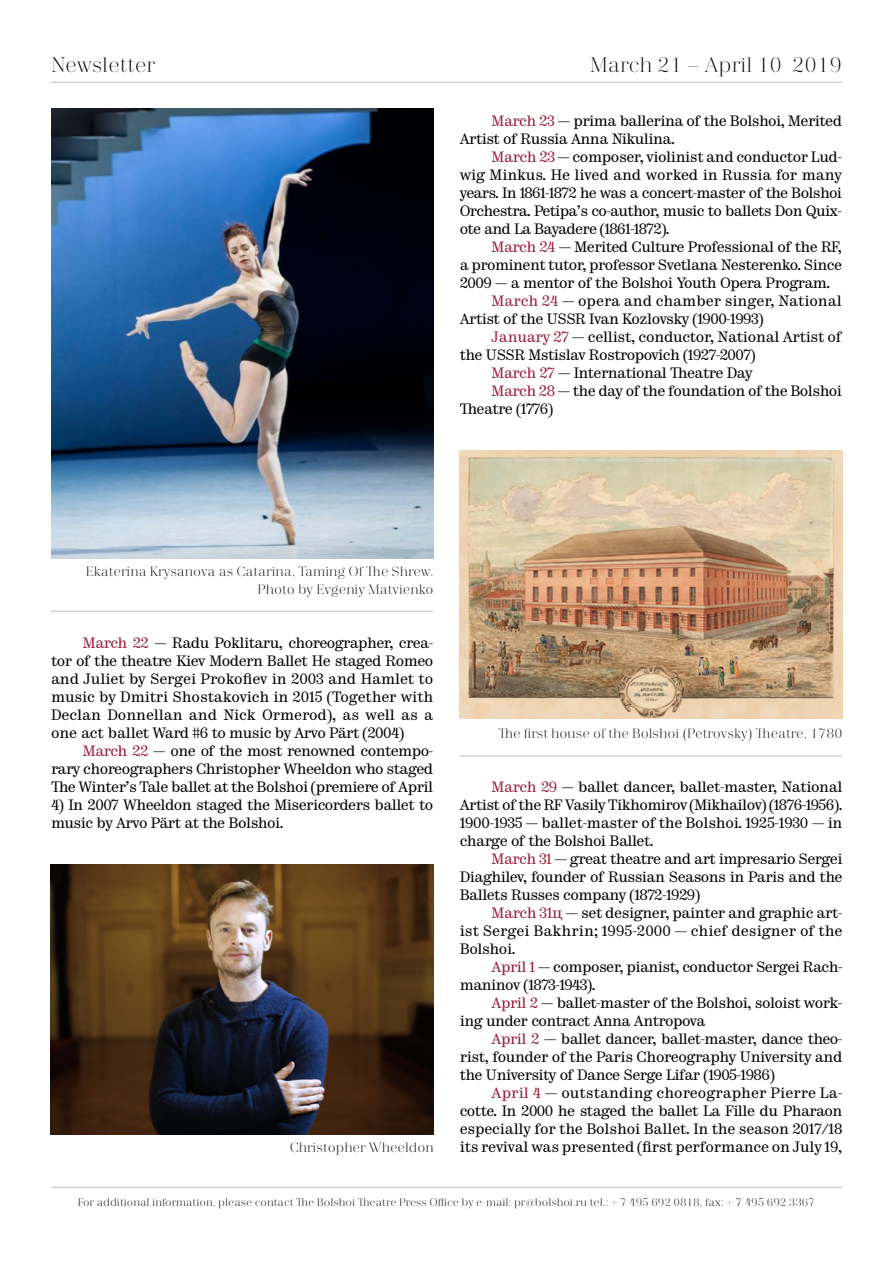
<style>
.page{position:relative;width:893px;height:1263px;background:#fff}
.page>*{position:absolute;margin:0;border:0;box-sizing:border-box;transform-origin:0 0}
.t1{font:300 21px "Trivia Serif";color:#000}
.t2{font:15px/18px "Trivia Serif 10 Demo";letter-spacing:-.035em;color:#000;text-align:justify}
.t3{font:15px "Trivia Serif 10 Demo";letter-spacing:-.015em;color:#000}
.t4{font:15px "Trivia Serif 10 Demo";color:#000}
.t5{font:300 13.5px/18px "Trivia Serif";color:#000;text-align:right}
.t6{font:300 10.95px "Trivia Serif";color:#000}
.s1{color:#981d39}
</style>
<div class="page">
<hr style="left:51px;top:81px;width:791px;height:2px;background:#d1d3d4">
<hr style="left:51px;top:1187px;width:791px;height:1px;background:#d1d3d4">
<img style="left:51px;top:108px;width:382px;height:450px">
<hr style="left:51px;top:611px;width:382px;height:1px;background:#d1d3d4">
<hr style="left:459px;top:755px;width:383px;height:2px;background:#d1d3d4">
<img style="left:51px;top:864px;width:383px;height:270px">
<img style="left:460px;top:450px;width:382px;height:269px">
<h1 class="t1" style="left:51px;top:54px;width:106px">Newsletter</h1>
<h1 class="t1" style="left:590px;top:54px;width:254px">March 21 – April 10 2019</h1>
<p class="t2" style="left:460px;top:113px;width:384px;text-indent:32px"><span class="s1">March 23</span> — prima ballerina of the Bolshoi, Merited<br>Artist of Russia Anna Nikulina.</p>
<p class="t2" style="left:460px;top:149px;width:384px;text-indent:32px"><span class="s1">March 23</span> — composer, violinist and conductor Lud&shy;wig Minkus. He lived and worked in Russia for many years. In 1861-1872 he was a concert-master of the Bolshoi Orchestra. Petipa’s co-author, music to ballets Don Quix&shy;ote and La Bayadere (1861-1872).</p>
<p class="t2" style="left:492px;top:239px;width:352px"><span class="s1">March 24</span> — Merited Culture Professional of the RF,</p>
<p class="t2" style="left:460px;top:257px;width:384px">a prominent tutor, professor Svetlana Nesterenko. Since</p>
<p class="t2" style="left:460px;top:275px;width:372px">2009 — a mentor of the Bolshoi Youth Opera Program.</p>
<p class="t4" style="left:492px;top:292px;width:352px"><span class="s1">March 24</span> — opera and chamber singer, National</p>
<p class="t2" style="left:460px;top:311px;width:305px">Artist of the USSR Ivan Kozlovsky (1900-1993)</p>
<p class="t3" style="left:492px;top:328px;width:352px"><span class="s1">January 27</span> — cellist, conductor, National Artist of</p>
<p class="t2" style="left:460px;top:347px;width:297px">the USSR Mstislav Rostropovich (1927-2007)</p>
<p class="t2" style="left:492px;top:365px;width:262px"><span class="s1">March 27</span> — International Theatre Day</p>
<p class="t2" style="left:492px;top:383px;width:352px"><span class="s1">March 28</span> — the day of the foundation of the Bolshoi</p>
<p class="t2" style="left:460px;top:401px;width:95px">Theatre (1776)</p>
<p class="t5" style="left:86px;top:563px;width:349px">Ekaterina Krysanova as Catarina, Taming Of The Shrew.<br>Photo by Evgeniy Matvienko</p>
<p class="t2" style="left:51px;top:635px;width:384px;text-indent:32px"><span class="s1">March 22</span> — Radu Poklitaru, choreographer, crea&shy;tor of the theatre Kiev Modern Ballet He staged Romeo and Juliet by Sergei Prokofiev in 2003 and Hamlet to music by Dmitri Shostakovich in 2015 (Together with Declan Donnellan and Nick Ormerod), as well as a one act ballet Ward #6 to music by Arvo Pärt (2004)</p>
<p class="t2" style="left:51px;top:743px;width:384px;text-indent:32px"><span class="s1">March 22</span> — one of the most renowned contempo&shy;rary choreographers Christopher Wheeldon who staged The Winter’s Tale ballet at the Bolshoi (premiere of April</p>
<p class="t2" style="left:51px;top:797px;width:384px">4) In 2007 Wheeldon staged the Мisericorders ballet to music by Arvo Pärt at the Bolshoi.</p>
<p class="t5" style="left:290px;top:1139px;width:145px">Christopher Wheeldon</p>
<p class="t5" style="left:498px;top:725px;width:346px">The first house of the Bolshoi (Petrovsky) Theatre, 1780</p>
<p class="t2" style="left:460px;top:779px;width:384px;text-indent:32px"><span class="s1">March 29</span> — ballet dancer, ballet-master, National Artist of the RF Vasily Tikhomirov (Mikhailov) (1876-1956).<br>1900-1935 — ballet-master of the Bolshoi. 1925-1930 — in charge of the Bolshoi Ballet.</p>
<p class="t2" style="left:460px;top:851px;width:384px;text-indent:32px"><span class="s1">March 31</span> — great theatre and art impresario Sergei Diaghilev, founder of Russian Seasons in Paris and the Ballets Russes company (1872-1929)</p>
<p class="t2" style="left:460px;top:905px;width:384px;text-indent:32px"><span class="s1">March 31ц</span> — set designer, painter and graphic art&shy;ist Sergei Bakhrin; 1995-2000 — chief designer of the Bolshoi.</p>
<p class="t2" style="left:460px;top:959px;width:384px;text-indent:32px"><span class="s1">April 1</span> — composer, pianist, conductor Sergei Rach&shy;maninov (1873-1943).</p>
<p class="t2" style="left:460px;top:995px;width:384px;text-indent:32px"><span class="s1">April 2</span> — ballet-master of the Bolshoi, soloist work&shy;ing under contract Anna Antropova</p>
<p class="t2" style="left:460px;top:1031px;width:384px;text-indent:32px"><span class="s1">April 2</span> — ballet dancer, ballet-master, dance theo&shy;rist, founder of the Paris Choreography University and the University of Dance Serge Lifar (1905-1986)</p>
<p class="t2" style="left:460px;top:1085px;width:384px;text-indent:32px"><span class="s1">April 4</span> — outstanding choreographer Pierre La&shy;cotte. In 2000 he staged the ballet La Fille du Pharaon especially for the Bolshoi Ballet. In the season 2017/18 its revival was presented (first performance on July 19,</p>
<p class="t6" style="left:78px;top:1196px;width:739px">For additional information, please contact The Bolshoi Theatre Press Office by e-mail: pr@bolshoi.ru tel.: + 7 495 692 0818, fax: + 7 495 692 3367</p>
</div>
